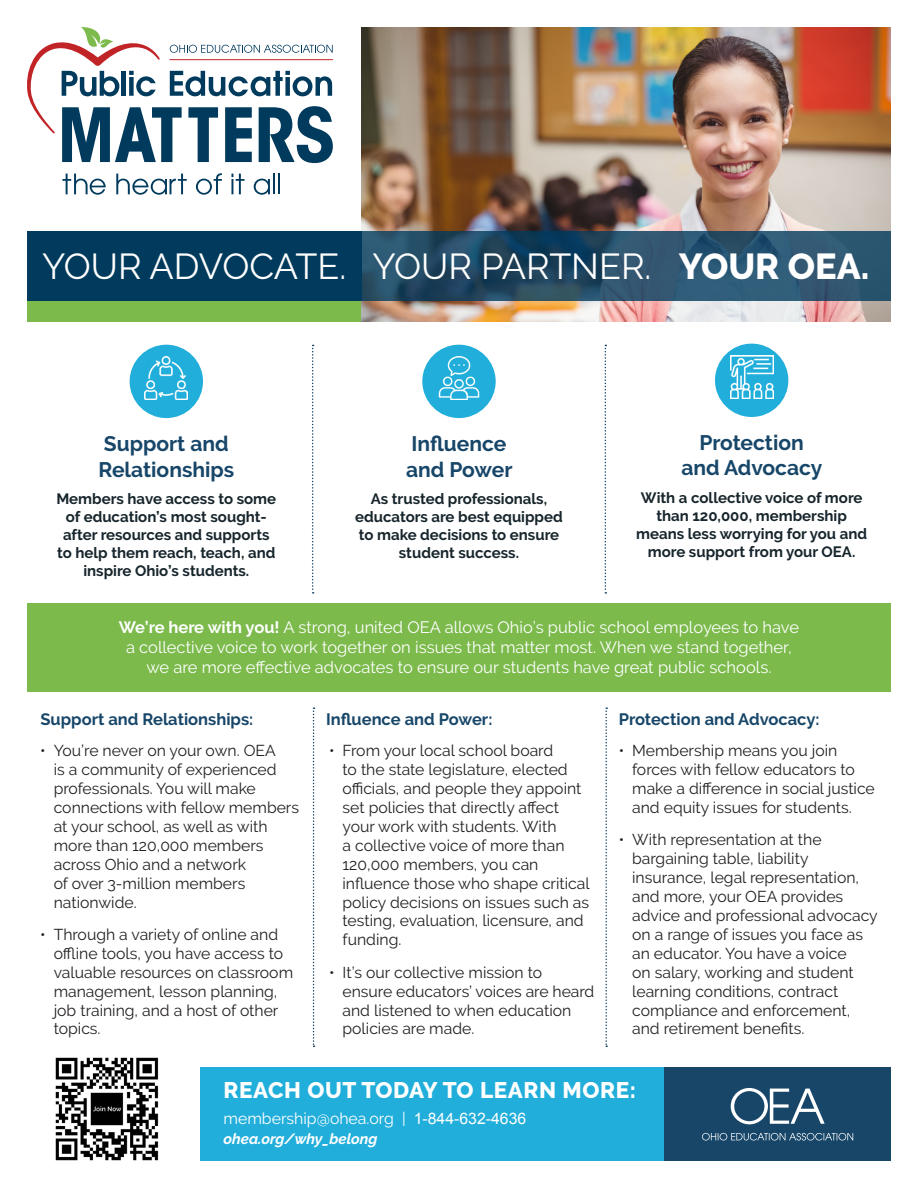
<style>
.page{position:relative;width:918px;height:1188px;background:#fff}
.page>*{position:absolute;margin:0;border:0;box-sizing:border-box;transform-origin:0 0}
.t1{font:36px "Raleway";color:#fff}
.t2{font:800 22.5px "Raleway";letter-spacing:.025em;color:#fff}
.t3{font:700 21px "Raleway";color:#174669}
.t4{font:16.5px/19.8px "Raleway";color:#fff;text-align:center}
.t5{font:700 16.5px "Raleway";color:#174669}
.t6{font:15.9px "Raleway";color:#fff}
.t7{font:15.75px/18.9px "Raleway";color:#231f20}
.t8{font:700 15px/18px "Raleway";color:#17252c;text-align:center}
.t9{font:italic 700 14.85px "Raleway";color:#fff}
.s1{font-weight:800}
.s2{font-weight:700}
.s3{font-family:"Arial"}
</style>
<div class="page">
<div style="left:27px;top:253px;width:335px;height:69px;background:#7bba4b"></div>
<div style="left:27px;top:604px;width:864px;height:88px;background:#7bba4b"></div>
<img style="left:362px;top:27px;width:529px;height:295px">
<svg style="left:312px;top:345px;width:2px;height:249px"></svg>
<svg style="left:313px;top:707px;width:2px;height:340px"></svg>
<svg style="left:605px;top:345px;width:1px;height:249px"></svg>
<svg style="left:605px;top:707px;width:2px;height:340px"></svg>
<div style="left:130px;top:345px;width:73px;height:73px;background:#21aedb;border-radius:50%"></div>
<img style="left:145px;top:357px;width:43px;height:43px">
<div style="left:715px;top:344px;width:73px;height:73px;background:#21aedb;border-radius:50%"></div>
<img style="left:730px;top:356px;width:43px;height:43px">
<div style="left:422px;top:345px;width:74px;height:73px;background:#21aedb;border-radius:50%"></div>
<img style="left:438px;top:357px;width:42px;height:43px">
<div style="left:200px;top:1067px;width:469px;height:94px;background:#21aedb"></div>
<div style="left:664px;top:1067px;width:227px;height:94px;background:#174669"></div>
<svg style="left:731px;top:1088px;width:94px;height:36px"></svg>
<svg style="left:702px;top:1133px;width:151px;height:8px"></svg>
<img style="left:55px;top:1057px;width:104px;height:104px">
<svg style="left:62px;top:174px;width:44px;height:21px"></svg>
<svg style="left:116px;top:174px;width:71px;height:21px"></svg>
<svg style="left:196px;top:173px;width:26px;height:22px"></svg>
<svg style="left:231px;top:174px;width:14px;height:20px"></svg>
<svg style="left:254px;top:179px;width:16px;height:16px"></svg>
<hr style="left:273px;top:174px;width:2px;height:20px;background:#003a5d">
<hr style="left:278px;top:174px;width:2px;height:20px;background:#003a5d">
<svg style="left:27px;top:27px;width:306px;height:136px"></svg>
<svg style="left:362px;top:231px;width:529px;height:69px;background:#274f6a"></svg>
<div style="left:27px;top:231px;width:335px;height:69px;background:#003a5d"></div>
<p class="t1" style="left:42px;top:245px;width:829px">YOUR ADVOCATE. YOUR PARTNER. <span class="s1">YOUR OEA.</span></p>
<p class="t3" style="left:104px;top:432px;width:126px">Support and</p>
<p class="t3" style="left:98px;top:457px;width:137px">Relationships</p>
<p class="t8" style="left:56px;top:490px;width:221px">Members have access to some of education’s most sought&shy;after resources and supports to help them reach, teach, and inspire Ohio’s students.</p>
<p class="t3" style="left:412px;top:432px;width:96px">Influence</p>
<p class="t3" style="left:406px;top:457px;width:108px">and Power</p>
<p class="t8" style="left:355px;top:490px;width:209px">As trusted professionals, educators are best equipped to make decisions to ensure student success.</p>
<p class="t3" style="left:700px;top:431px;width:106px">Protection</p>
<p class="t3" style="left:681px;top:456px;width:143px">and Advocacy</p>
<p class="t8" style="left:636px;top:489px;width:232px">With a collective voice of more than 120,000, membership means less worrying for you and more support from your OEA.</p>
<p class="t4" style="left:119px;top:618px;width:682px"><span class="s2">We’re here with you!</span> A strong, united OEA allows Ohio’s public school employees to have a collective voice to work together on issues that matter most. When we stand together, we are more effective advocates to ensure our students have great public schools.</p>
<p class="t5" style="left:40px;top:710px;width:214px">Support and Relationships:</p>
<p class="t5" style="left:326px;top:710px;width:168px">Influence and Power:</p>
<p class="t5" style="left:619px;top:710px;width:202px">Protection and Advocacy:</p>
<p class="t7" style="left:54px;top:741px;width:247px;text-indent:-13px">• You’re never on your own. OEA<br>is a community of experienced professionals. You will make connections with fellow members at your school, as well as with more than 120,000 members across Ohio and a network<br>of over 3-million members nationwide.</p>
<p class="t7" style="left:54px;top:925px;width:241px;text-indent:-13px">• Through a variety of online and offline tools, you have access to valuable resources on classroom management, lesson planning, job training, and a host of other topics.</p>
<p class="t7" style="left:343px;top:741px;width:249px;text-indent:-14px">• From your local school board<br>to the state legislature, elected officials, and people they appoint set policies that directly affect your work with students. With<br>a collective voice of more than<br>120,000 members, you can influence those who shape critical policy decisions on issues such as testing, evaluation, licensure, and funding.</p>
<p class="t7" style="left:343px;top:963px;width:253px;text-indent:-14px">• It’s our collective mission to ensure educators’ voices are heard and listened to when education policies are made.</p>
<p class="t7" style="left:632px;top:741px;width:244px;text-indent:-14px">• Membership means you join forces with fellow educators to make a difference in social justice and equity issues for students.</p>
<p class="t7" style="left:632px;top:830px;width:247px;text-indent:-14px">• With representation at the bargaining table, liability insurance, legal representation, and more, your OEA provides advice and professional advocacy on a range of issues you face as an educator. You have a voice<br>on salary, working and student learning conditions, contract compliance and enforcement, and retirement benefits.</p>
<p class="t2" style="left:224px;top:1078px;width:414px">REACH OUT TODAY TO LEARN MORE:</p>
<p class="t6" style="left:224px;top:1109px;width:304px">membership@ohea.org | <span class="s3">1-844-632-4636</span></p>
<p class="t9" style="left:224px;top:1130px;width:156px">ohea.org/why_belong</p>
</div>
